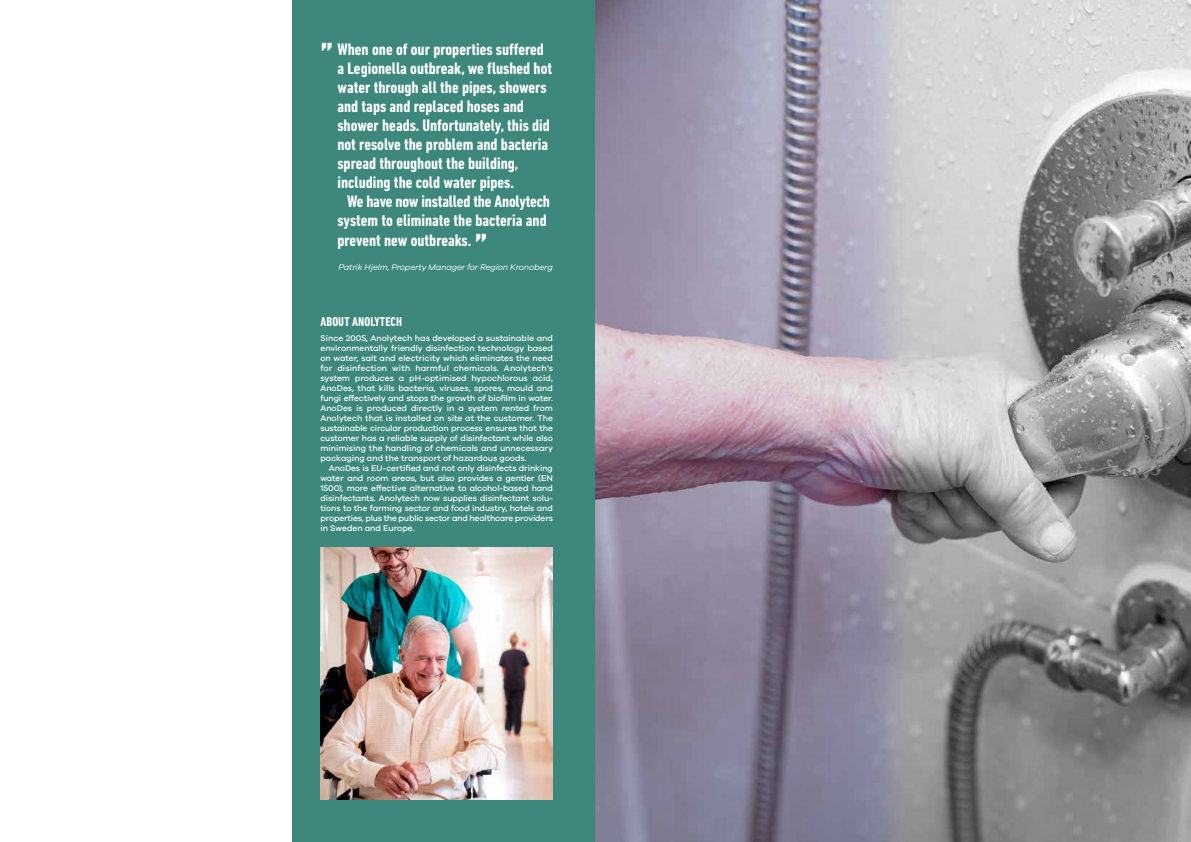
<style>
.page{position:relative;width:1191px;height:842px;background:#fff}
.page>*{position:absolute;margin:0;border:0;box-sizing:border-box;transform-origin:0 0}
.t1{font:700 condensed 40px "DIN Next W01";color:#fff}
.t2{font:700 condensed 17px "DIN Next W01";color:#fff}
.t3{font:700 condensed 13px "DIN Next W01";letter-spacing:.01em;color:#fff}
.t4{font:500 8.5px/10px "Galano Grotesque";color:#fff;text-align:justify}
.t5{font:italic 8.5px "Galano Grotesque";letter-spacing:-.02em;color:#fff}
</style>
<div class="page">
<div style="left:292px;top:0;width:303px;height:842px;background:#3d877d"></div>
<img style="left:595px;top:0;width:596px;height:842px">
<img style="left:320px;top:547px;width:233px;height:252px">
<h1 class="t1" style="left:320px;top:34px;width:14px">”</h1>
<h2 class="t2" style="left:337px;top:39px;width:208px">When one of our properties suffered</h2>
<h2 class="t2" style="left:337px;top:58px;width:216px">a Legionella outbreak, we flushed hot</h2>
<h2 class="t2" style="left:337px;top:77px;width:211px">water through all the pipes, showers</h2>
<h2 class="t2" style="left:337px;top:96px;width:188px">and taps and replaced hoses and</h2>
<h2 class="t2" style="left:337px;top:115px;width:214px">shower heads. Unfortunately, this did</h2>
<h2 class="t2" style="left:337px;top:134px;width:212px">not resolve the problem and bacteria</h2>
<h2 class="t2" style="left:337px;top:153px;width:182px">spread throughout the building,</h2>
<h2 class="t2" style="left:337px;top:172px;width:178px">including the cold water pipes.</h2>
<h2 class="t2" style="left:347px;top:191px;width:204px">We have now installed the Anolytech</h2>
<h2 class="t2" style="left:337px;top:210px;width:211px">system to eliminate the bacteria and</h2>
<h2 class="t2" style="left:337px;top:230px;width:135px">prevent new outbreaks.</h2>
<h1 class="t1" style="left:475px;top:225px;width:14px">”</h1>
<p class="t5" style="left:338px;top:262px;width:216px">Patrik Hjelm, Property Manager for Region Kronoberg</p>
<h3 class="t3" style="left:320px;top:314px;width:83px">ABOUT ANOLYTECH</h3>
<p class="t4" style="left:320px;top:332px;width:234px">Since 2005, Anolytech has developed a sustainable and environmentally friendly disinfection technology based on water, salt and electricity which eliminates the need for disinfection with harmful chemicals. Anolytech’s system produces a pH-optimised hypochlorous acid, AnoDes, that kills bacteria, viruses, spores, mould and fungi effectively and stops the growth of biofilm in water.<br>AnoDes is produced directly in a system rented from Anolytech that is installed on site at the customer. The sustainable circular production process ensures that the customer has a reliable supply of disinfectant while also minimising the handling of chemicals and unnecessary packaging and the transport of hazardous goods.</p>
<p class="t4" style="left:320px;top:462px;width:234px;text-indent:8px">AnoDes is EU-certified and not only disinfects drinking water and room areas, but also provides a gentler (EN 1500), more effective alternative to alcohol-based hand disinfectants. Anolytech now supplies disinfectant solu&shy;tions to the farming sector and food industry, hotels and properties, plus the public sector and healthcare providers in Sweden and Europe.</p>
</div>
